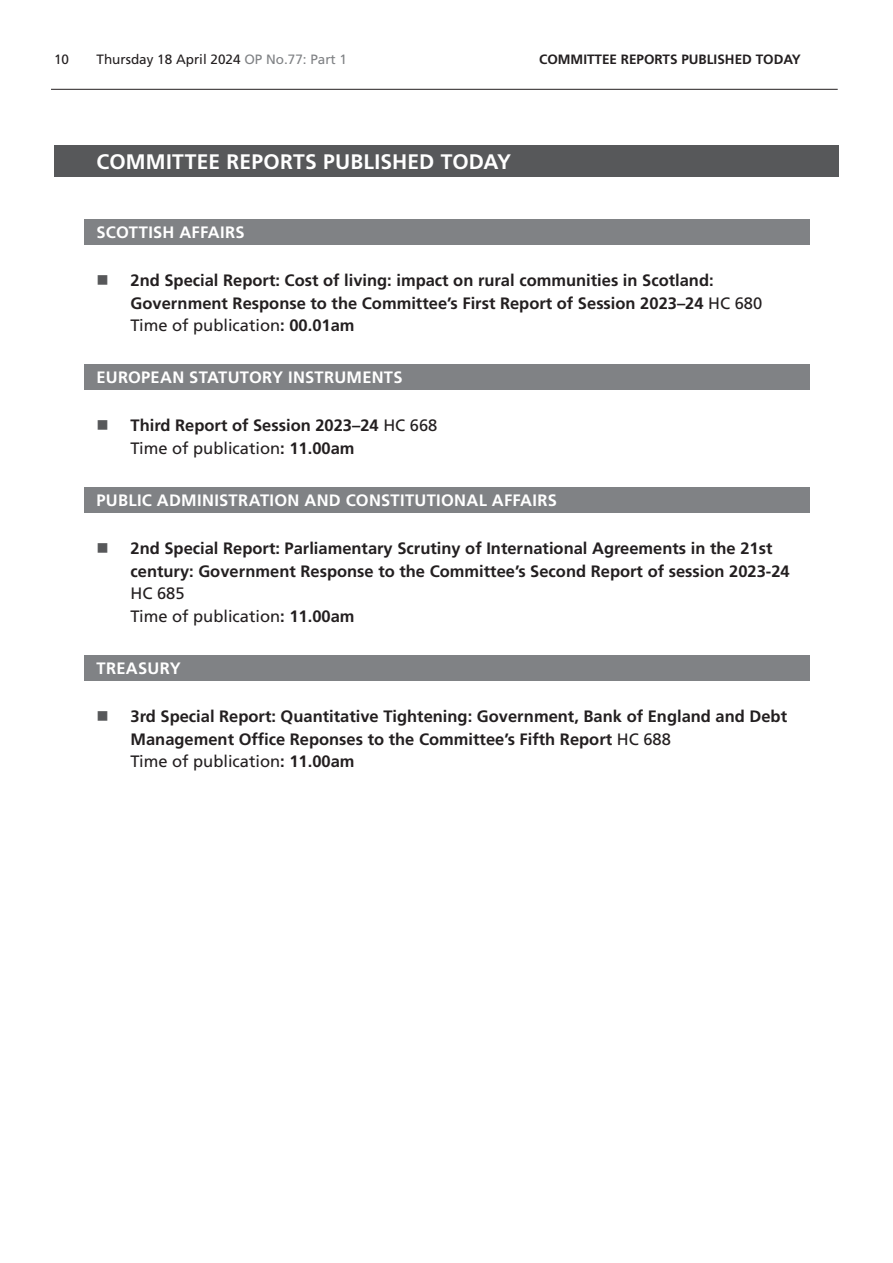
<style>
.page{position:relative;width:893px;height:1263px;background:#fff}
.page>*{position:absolute;margin:0;border:0;box-sizing:border-box;transform-origin:0 0}
.Heading1Grey{font:700 21px "Frutiger LT Std";letter-spacing:.01em;color:#fff}
.t1{font:700 16.5px/22.5px "Frutiger LT Std";color:#231f20}
.Heading2Grey{font:700 16.5px "Frutiger LT Std";letter-spacing:.015em;color:#fff}
.t2{font:13.5px "Frutiger LT Std";color:#231f20}
.t3{font:700 13.5px "Frutiger LT Std";color:#231f20}
.s1{color:#808285}
.s2{font-weight:400}
</style>
<div class="page">
<hr style="left:51px;top:89px;width:787px;height:1px;background:#231f20">
<div style="left:54px;top:146px;width:785px;height:31px;background:#57585a"></div>
<div style="left:84px;top:219px;width:725px;height:25px;background:#808285"></div>
<div style="left:84px;top:365px;width:725px;height:25px;background:#808285"></div>
<div style="left:84px;top:487px;width:725px;height:25px;background:#808285"></div>
<div style="left:84px;top:655px;width:725px;height:25px;background:#808285"></div>
<p class="t2" style="left:54px;top:52px;width:17px">10</p>
<p class="t2" style="left:97px;top:52px;width:252px">Thursday 18 April 2024 <span class="s1">OP No.77: Part 1</span></p>
<p class="t3" style="left:539px;top:52px;width:28px">Committee</p>
<p class="t3" style="left:621px;top:52px;width:42px">Reports</p>
<p class="t3" style="left:681px;top:52px;width:17px">Published</p>
<p class="t3" style="left:756px;top:52px;width:28px">Today</p>
<h2 class="Heading1Grey" style="left:97px;top:149px;width:416px">COMMITTEE REPORTS PUBLISHED TODAY</h2>
<h2 class="Heading2Grey" style="left:97px;top:223px;width:150px">SCOTTISH AFFAIRS</h2>
<p class="t1" style="left:131px;top:269px;width:633px">2nd Special Report: Cost of living: impact on rural communities in Scotland:<br>Government Response to the Committee’s First Report of Session 2023–24 <span class="s2">HC 680<br>Time of publication</span>: 00.01am</p>
<h2 class="Heading2Grey" style="left:97px;top:368px;width:308px">EUROPEAN STATUTORY INSTRUMENTS</h2>
<p class="t1" style="left:131px;top:414px;width:308px">Third Report of Session 2023–24 <span class="s2">HC 668<br>Time of publication</span>: 11.00am</p>
<h2 class="Heading2Grey" style="left:97px;top:491px;width:462px">PUBLIC ADMINISTRATION AND CONSTITUTIONAL AFFAIRS</h2>
<p class="t1" style="left:131px;top:537px;width:661px">2nd Special Report: Parliamentary Scrutiny of International Agreements in the 21st century: Government Response to the Committee’s Second Report of session 2023-24<br><span class="s2">HC 685<br>Time of publication</span>: 11.00am</p>
<h2 class="Heading2Grey" style="left:97px;top:658px;width:86px">TREASURY</h2>
<p class="t1" style="left:131px;top:705px;width:658px">3rd Special Report: Quantitative Tightening: Government, Bank of England and Debt<br>Management Office Reponses to the Committee’s Fifth Report <span class="s2">HC 688<br>Time of publication</span>: 11.00am</p>
</div>
